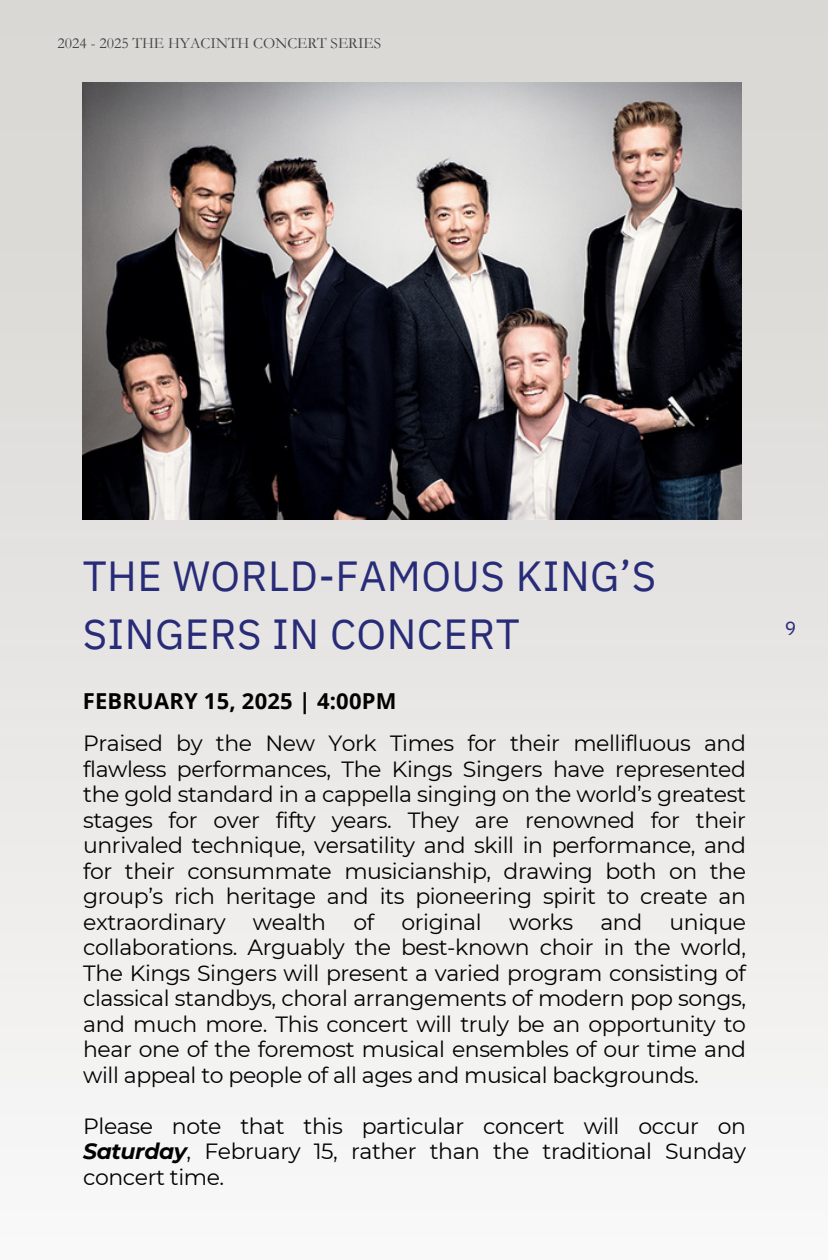
<style>
.page{position:relative;width:828px;height:1260px;background:#fff}
.page>*{position:absolute;margin:0;border:0;box-sizing:border-box;transform-origin:0 0}
.t1{font:42px/58.4px "IBM Plex Sans";letter-spacing:.01em;color:#282b78}
.t2{font:22px/25.6px "Montserrat";letter-spacing:-.02em;color:#020203;text-align:justify}
.t3{font:700 22px "Open Sans";letter-spacing:.01em;color:#020203}
.t4{font:19.2px "IBM Plex Sans";color:#282b78}
.t5{font:15.6px "Garamond";color:#424243}
.s1{font-weight:700;font-style:italic}
</style>
<div class="page">
<img style="left:0;top:0;width:828px;height:1115px">
<img style="left:83px;top:83px;width:658px;height:436px">
<p class="t5" style="left:58px;top:32px;width:325px">2024 - 2025 THE HYACINTH CONCERT SERIES</p>
<h1 class="t1" style="left:83px;top:543px;width:575px">THE WORLD-FAMOUS KING’S<br>SINGERS IN CONCERT</h1>
<p class="t3" style="left:83px;top:685px;width:315px">FEBRUARY 15, 2025 | 4:00PM</p>
<p class="t2" style="left:83px;top:730px;width:664px">Praised by the New York Times for their mellifluous and flawless performances, The Kings Singers have represented the gold standard in a cappella singing on the world’s greatest stages for over fifty years. They are renowned for their unrivaled technique, versatility and skill in performance, and for their consummate musicianship, drawing both on the group’s rich heritage and its pioneering spirit to create an extraordinary wealth of original works and unique collaborations. Arguably the best-known choir in the world, The Kings Singers will present a varied program consisting of classical standbys, choral arrangements of modern pop songs, and much more. This concert will truly be an opportunity to hear one of the foremost musical ensembles of our time and will appeal to people of all ages and musical backgrounds.</p>
<p class="t2" style="left:83px;top:1112px;width:664px">Please note that this particular concert will occur on <span class="s1">Saturday</span>, February 15, rather than the traditional Sunday concert time.</p>
<p class="t4" style="left:785px;top:614px;width:13px">9</p>
</div>
